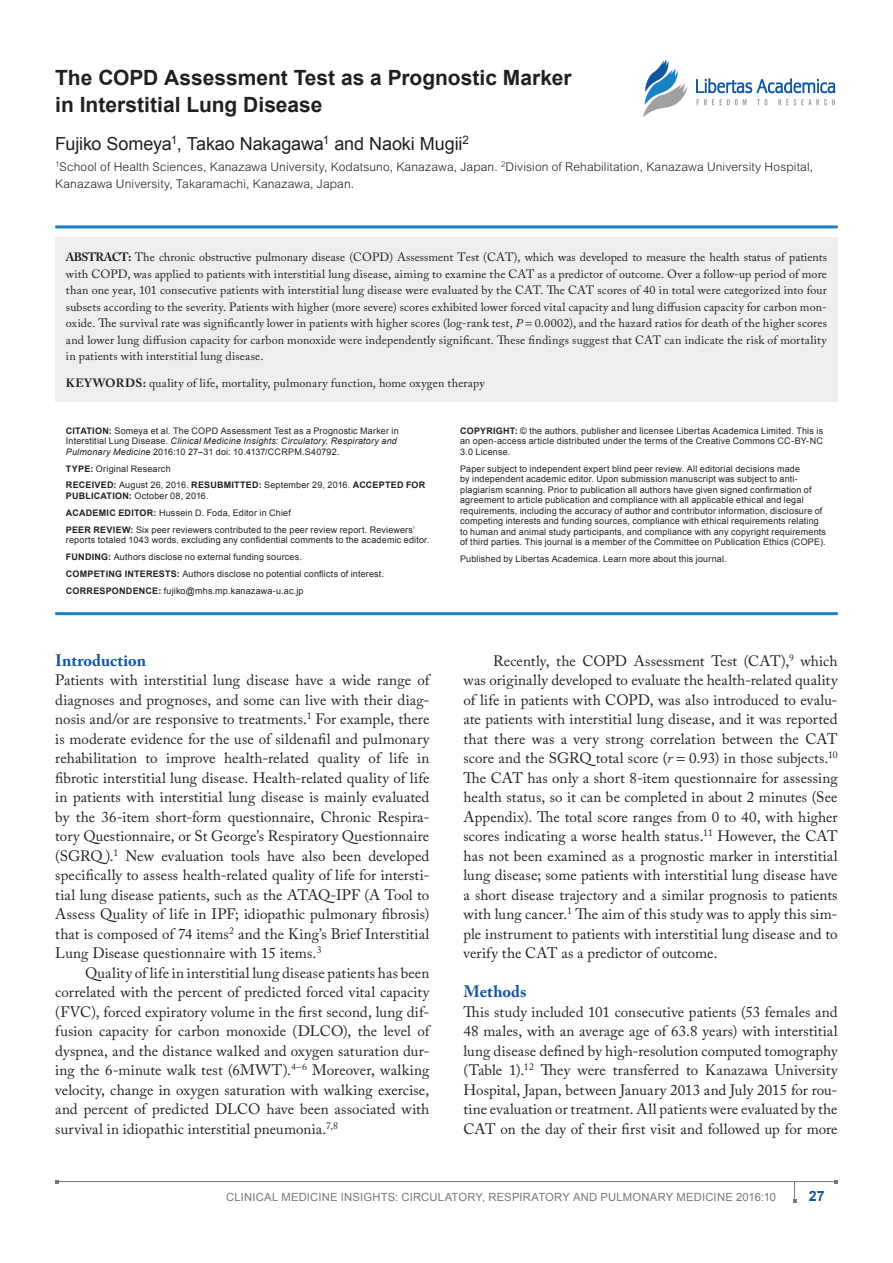
<style>
.page{position:relative;width:893px;height:1263px;background:#fff}
.page>*{position:absolute;margin:0;border:0;box-sizing:border-box;transform-origin:0 0}
.AT{font:700 21px/27px "Arial";color:#231f20}
.AAu{font:18px "Arial";letter-spacing:-.01em;color:#231f20}
.t1{font:700 16.5px "Adobe Caslon Pro";color:#1055a4}
.Tx{font:15px/19.5px "Adobe Caslon Pro";letter-spacing:.005em;color:#231f20;text-align:justify}
.TxF{font:15px/19.5px "Adobe Caslon Pro";letter-spacing:.005em;color:#231f20;text-align:justify}
.RunF-folio{font:700 14.25px "Arial";color:#1055a4}
.t2{font:12px/16.5px "Adobe Caslon Pro";letter-spacing:.015em;color:#231f20;text-align:justify}
.AAuAff{font:300 12px/16.5px "Arial MT Std";letter-spacing:.01em;color:#231f20}
.RunF{font:11.25px "Arial";letter-spacing:.02em;color:#76787b}
.t3{font:9px/10.5px "Arial";letter-spacing:.02em;color:#231f20}
.t4{font:700 9px "Arial";letter-spacing:.02em;color:#231f20}
.s1{font-weight:700}
.s2{font-style:italic}
.s3{font-weight:400}
</style>
<div class="page">
<hr style="left:57px;top:1181px;width:779px;height:1px;background:#76787b">
<svg style="left:793px;top:1182px;width:3px;height:20px"></svg>
<img style="left:643px;top:59px;width:193px;height:58px">
<hr style="left:55px;top:225px;width:783px;height:3px;background:#1582c5">
<hr style="left:55px;top:612px;width:783px;height:3px;background:#1582c5">
<div style="left:55px;top:237px;width:783px;height:165px;background:#edeeee"></div>
<p class="AT" style="left:55px;top:65px;width:518px">THE COPD ASSESSMENT TEST AS A PROGNOSTIC MARKER<br>IN INTERSTITIAL LUNG DISEASE</p>
<p class="AAu" style="left:55px;top:132px;width:415px">Fujiko Someya<sup>1</sup>, Takao Nakagawa<sup>1</sup> and Naoki Mugii<sup>2</sup></p>
<p class="AAuAff" style="left:55px;top:159px;width:759px"><sup>1</sup>School of Health Sciences, Kanazawa University, Kodatsuno, Kanazawa, Japan. <sup>2</sup>Division of Rehabilitation, Kanazawa University Hospital,<br>Kanazawa University, Takaramachi, Kanazawa, Japan.</p>
<p class="t2" style="left:66px;top:249px;width:763px"><span class="s1">AbstrAct:</span> The chronic obstructive pulmonary disease (COPD) Assessment Test (CAT), which was developed to measure the health status of patients with COPD, was applied to patients with interstitial lung disease, aiming to examine the CAT as a predictor of outcome. Over a follow-up period of more than one year, 101 consecutive patients with interstitial lung disease were evaluated by the CAT. The CAT scores of 40 in total were categorized into four subsets according to the severity. Patients with higher (more severe) scores exhibited lower forced vital capacity and lung diffusion capacity for carbon mon&shy;oxide. The survival rate was significantly lower in patients with higher scores (log-rank test, <span class="s2">P</span> 0.0002), and the hazard ratios for death of the higher scores and lower lung diffusion capacity for carbon monoxide were independently significant. These findings suggest that CAT can indicate the risk of mortality in patients with interstitial lung disease.</p>
<p class="t2" style="left:66px;top:375px;width:420px"><span class="s1">Keywords:</span> quality of life, mortality, pulmonary function, home oxygen therapy</p>
<p class="t4" style="left:66px;top:424px;width:13px">CITATIO</p>
<p class="t3" style="left:102px;top:425px;width:104px"><span class="s1">N:</span> Someya et al. The COPD</p>
<p class="t3" style="left:460px;top:425px;width:365px;text-align:justify;text-indent:36px"><span class="s1">GHT:</span> © the authors, publisher and licensee Libertas Academica Limited. This is an open-access article distributed under the terms of the Creative Commons CC-BY-N C 3.0 License.</p>
<p class="t3" style="left:460px;top:463px;width:367px">Paper subject to independent expert blind peer review. All editorial decisions made<br>by independent academic editor. U pon submission manuscript was subject to anti&shy;plagiarism scanning. Prior to publication all authors have given signed confirmation of agreement to article publication and compliance with all applicable ethical and legal requirements, including the accuracy of author and contributor information, disclosure of competing interests and funding sources, compliance with ethical requirements relating to human and animal study participants, and compliance with any copyright requirements of third parties. This journal is a member of the Committee on Publication Ethics (COPE</p>
<p class="t4" style="left:460px;top:424px;width:14px">COPYRI</p>
<p class="t3" style="left:66px;top:425px;width:334px;text-indent:155px">Assessment Test as a Prognostic Marker in<br>I nterstitial Lung Disease. <span class="s2">Clinical Medicine Insights: Circulatory, Respiratory and<br>Pulmonary Medicine</span> 2016:10 27–31 doi: 10.4137/CCRPM.S40792.</p>
<p class="t3" style="left:66px;top:460px;width:106px;line-height:16.8px"><span class="s1">TYPE:</span> Original Research<br><span class="s1">RECEI</span></p>
<p class="t4" style="left:95px;top:479px;width:136px">VED: <span class="s3">August 26, 2016.</span> RESUBMITTED</p>
<p class="t3" style="left:259px;top:480px;width:108px"><span class="s1">:</span> September 29, 2016. <span class="s1">ACCEPTED</span></p>
<p class="t4" style="left:406px;top:479px;width:14px">FOR</p>
<p class="t4" style="left:66px;top:490px;width:26px">PUBLICATIO</p>
<p class="t3" style="left:122px;top:491px;width:88px"><span class="s1">N:</span> October 08, 2016.</p>
<p class="t4" style="left:66px;top:507px;width:14px">ACADEMIC</p>
<p class="t4" style="left:118px;top:507px;width:7px">EDITOR</p>
<p class="t3" style="left:154px;top:507px;width:139px"><span class="s1">:</span> H ussein D. Foda, Editor in Chief</p>
<p class="t4" style="left:66px;top:523px;width:14px">PEER</p>
<p class="t3" style="left:66px;top:524px;width:365px;text-indent:28px"><span class="s1">REVIEW:</span> Six peer reviewers contributed to the peer review report. Reviewers’ reports totaled 1043 words, excluding any confidential comments to the academic editor.</p>
<p class="t3" style="left:66px;top:549px;width:238px;line-height:16.8px"><span class="s1">FUNDI NG:</span> Authors disclose no external funding sources.<br><span class="s1">COMPETI</span></p>
<p class="t3" style="left:820px;top:537px;width:7px">).</p>
<p class="t3" style="left:460px;top:554px;width:268px">Published by Libertas Academica. Learn more about this journal.</p>
<p class="t4" style="left:108px;top:568px;width:33px">NG INTERESTS</p>
<p class="t3" style="left:177px;top:569px;width:209px"><span class="s1">:</span> Authors disclose no potential conflicts of interest.</p>
<p class="t4" style="left:66px;top:585px;width:15px">CORRESPO</p>
<p class="t3" style="left:119px;top:585px;width:186px"><span class="s1">NDENCE:</span> fujiko@mhs.mp.kanazawa-u.ac.jp</p>
<h1 class="t1" style="left:55px;top:650px;width:92px">Introduction</h1>
<p class="TxF" style="left:55px;top:670px;width:376px">Patients with interstitial lung disease have a wide range of diagnoses and prognoses, and some can live with their diag&shy;nosis and/or are responsive to treatments.<sup>1</sup> For example, there is moderate evidence for the use of sildenafil and pulmonary rehabilitation to improve health-related quality of life in fibrotic interstitial lung disease. Health-related quality of life in patients with interstitial lung disease is mainly evaluated by the 36-item short-form questionnaire, Chronic Respira&shy;tory Questionnaire, or St George’s Respiratory Questionnaire (SGRQ ).<sup>1</sup> New evaluation tools have also been developed specifically to assess health-related quality of life for intersti&shy;tial lung disease patients, such as the ATAQ-IPF (A Tool to Assess Quality of life in IPF; idiopathic pulmonary fibrosis) that is composed of 74 items<sup>2</sup> and the King’s Brief Interstitial Lung Disease questionnaire with 15 items.<sup>3</sup></p>
<p class="Tx" style="left:55px;top:963px;width:376px;text-indent:30px">Quality of life in interstitial lung disease patients has been correlated with the percent of predicted forced vital capacity (FVC), forced expiratory volume in the first second, lung dif&shy;fusion capacity for carbon monoxide (DLCO), the level of dyspnea, and the distance walked and oxygen saturation dur&shy;ing the 6-minute walk test (6MWT).<sup>4–6</sup> Moreover, walking velocity, change in oxygen saturation with walking exercise, and percent of predicted DLCO have been associated with survival in idiopathic interstitial pneumonia.<sup>7,8</sup></p>
<p class="Tx" style="left:463px;top:651px;width:376px;text-indent:30px">Recently, the COPD Assessment Test (CAT),<sup>9</sup> which was originally developed to evaluate the health-related quality of life in patients with COPD, was also introduced to evalu&shy;ate patients with interstitial lung disease, and it was reported that there was a very strong correlation between the CAT score and the SGRQ total score (<span class="s2">r</span> 0.93) in those subjects.<sup>10<br></sup>The CAT has only a short 8-item questionnaire for assessing health status, so it can be completed in about 2 minutes (See Appendix). The total score ranges from 0 to 40, with higher scores indicating a worse health status.<sup>11</sup> However, the CAT has not been examined as a prognostic marker in interstitial lung disease; some patients with interstitial lung disease have a short disease trajectory and a similar prognosis to patients with lung cancer.<sup>1</sup> The aim of this study was to apply this sim&shy;ple instrument to patients with interstitial lung disease and to verify the CAT as a predictor of outcome.</p>
<h1 class="t1" style="left:463px;top:982px;width:65px">Methods</h1>
<p class="TxF" style="left:463px;top:1002px;width:376px">This study included 101 consecutive patients (53 females and 48 males, with an average age of 63.8 years) with interstitial lung disease defined by high-resolution computed tomography (Table 1).<sup>12</sup> They were transferred to Kanazawa University Hospital, Japan, between January 2013 and July 2015 for rou&shy;tine evaluation or treatment. All patients were evaluated by the CAT on the day of their first visit and followed up for more</p>
<p class="RunF" style="left:226px;top:1189px;width:551px">Clinical Medicine I nsights: Circulatory, Respiratory and Pulmonary Medicine 2016:10</p>
<p class="RunF-folio" style="left:809px;top:1186px;width:17px">27</p>
</div>
